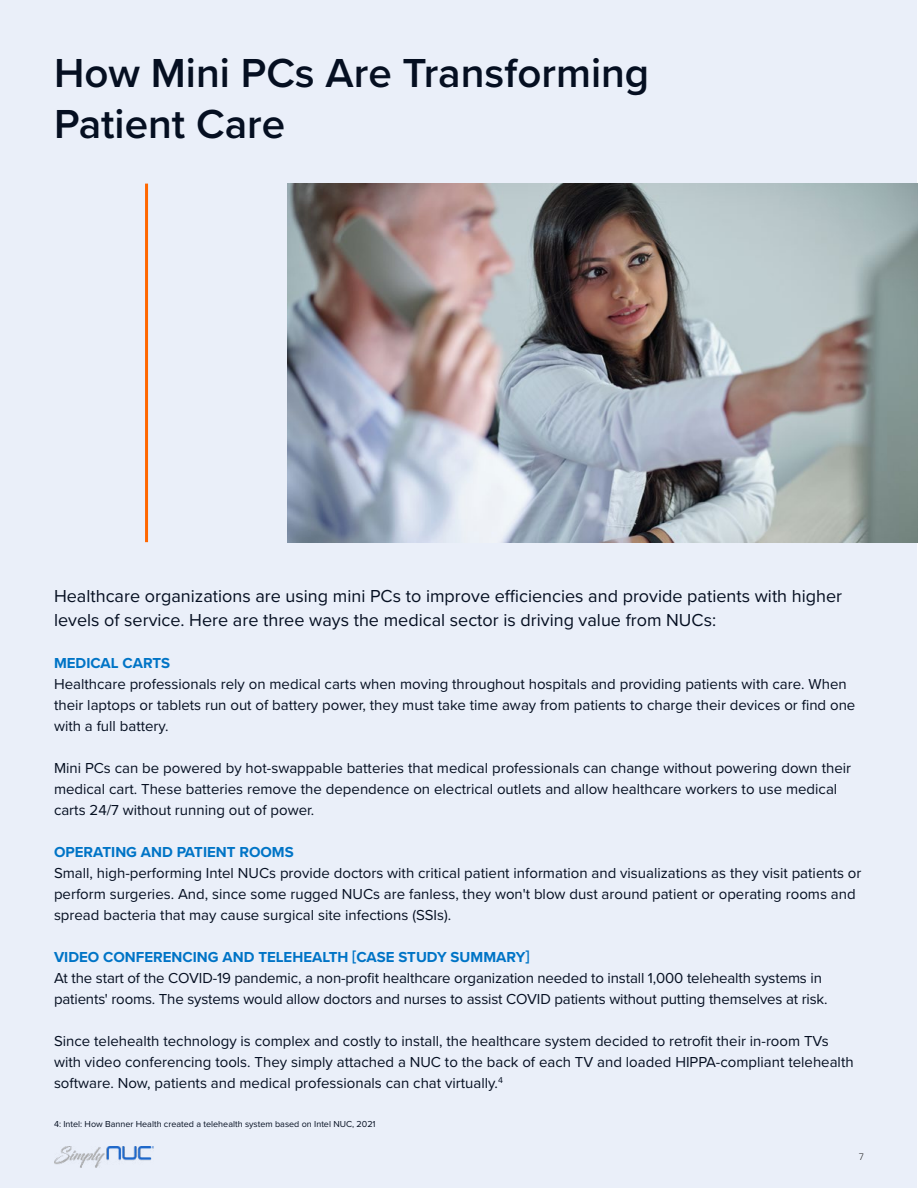
<style>
.page{position:relative;width:918px;height:1188px;background:#fff}
.page>*{position:absolute;margin:0;border:0;box-sizing:border-box;transform-origin:0 0}
.t1{font:600 42px/50.4px "Proxima Nova";color:#050f21}
.t2{font:18px/24px "Proxima Nova";color:#050f21}
.t3{font:15px/21px "Proxima Nova";color:#050f21}
.t4{font:700 15px "Proxima Nova";color:#0074c6}
.t5{font:9px "Proxima Nova";color:#050f21}
.t6{font:300 9px "Open Sans";color:#000}
</style>
<div class="page">
<div style="left:1px;top:1px;width:916px;height:1187px;background:#eaeff9"></div>
<hr style="left:145px;top:184px;width:3px;height:358px;background:#ff6700">
<img style="left:54px;top:1147px;width:99px;height:21px">
<img style="left:287px;top:184px;width:631px;height:358px">
<h1 class="t1" style="left:54px;top:47px;width:597px">How Mini PCs Are Transforming<br>Patient Care</h1>
<p class="t2" style="left:54px;top:583px;width:790px">Healthcare organizations are using mini PCs to improve efficiencies and provide patients with higher levels of service. Here are three ways the medical sector is driving value from NUCs:</p>
<p class="t4" style="left:54px;top:652px;width:118px">MEDICAL CARTS</p>
<p class="t3" style="left:54px;top:673px;width:803px">Healthcare professionals rely on medical carts when moving throughout hospitals and providing patients with care. When their laptops or tablets run out of battery power, they must take time away from patients to charge their devices or find one with a full battery.</p>
<p class="t3" style="left:54px;top:757px;width:799px">Mini PCs can be powered by hot-swappable batteries that medical professionals can change without powering down their medical cart. These batteries remove the dependence on electrical outlets and allow healthcare workers to use medical carts 24/7 without running out of power.</p>
<p class="t4" style="left:54px;top:841px;width:241px">OPERATING AND PATIENT ROOMS</p>
<p class="t3" style="left:54px;top:862px;width:809px">Small, high-performing Intel NUCs provide doctors with critical patient information and visualizations as they visit patients or perform surgeries. And, since some rugged NUCs are fanless, they won't blow dust around patient or operating rooms and spread bacteria that may cause surgical site infections (SSIs).</p>
<p class="t4" style="left:54px;top:946px;width:477px">VIDEO CONFERENCING AND TELEHEALTH [CASE STUDY SUMMARY]</p>
<p class="t3" style="left:54px;top:967px;width:775px">At the start of the COVID-19 pandemic, a non-profit healthcare organization needed to install 1,000 telehealth systems in patients' rooms. The systems would allow doctors and nurses to assist COVID patients without putting themselves at risk.</p>
<p class="t3" style="left:54px;top:1030px;width:801px">Since telehealth technology is complex and costly to install, the healthcare system decided to retrofit their in-room TVs with video conferencing tools. They simply attached a NUC to the back of each TV and loaded HIPPA-compliant telehealth software. Now, patients and medical professionals can chat virtually.<sup>4</sup></p>
<p class="t5" style="left:54px;top:1117px;width:323px">4: Intel: How Banner Health created a telehealth system based on Intel NUC, 2021</p>
<p class="t6" style="left:859px;top:1150px;width:7px">7</p>
</div>
